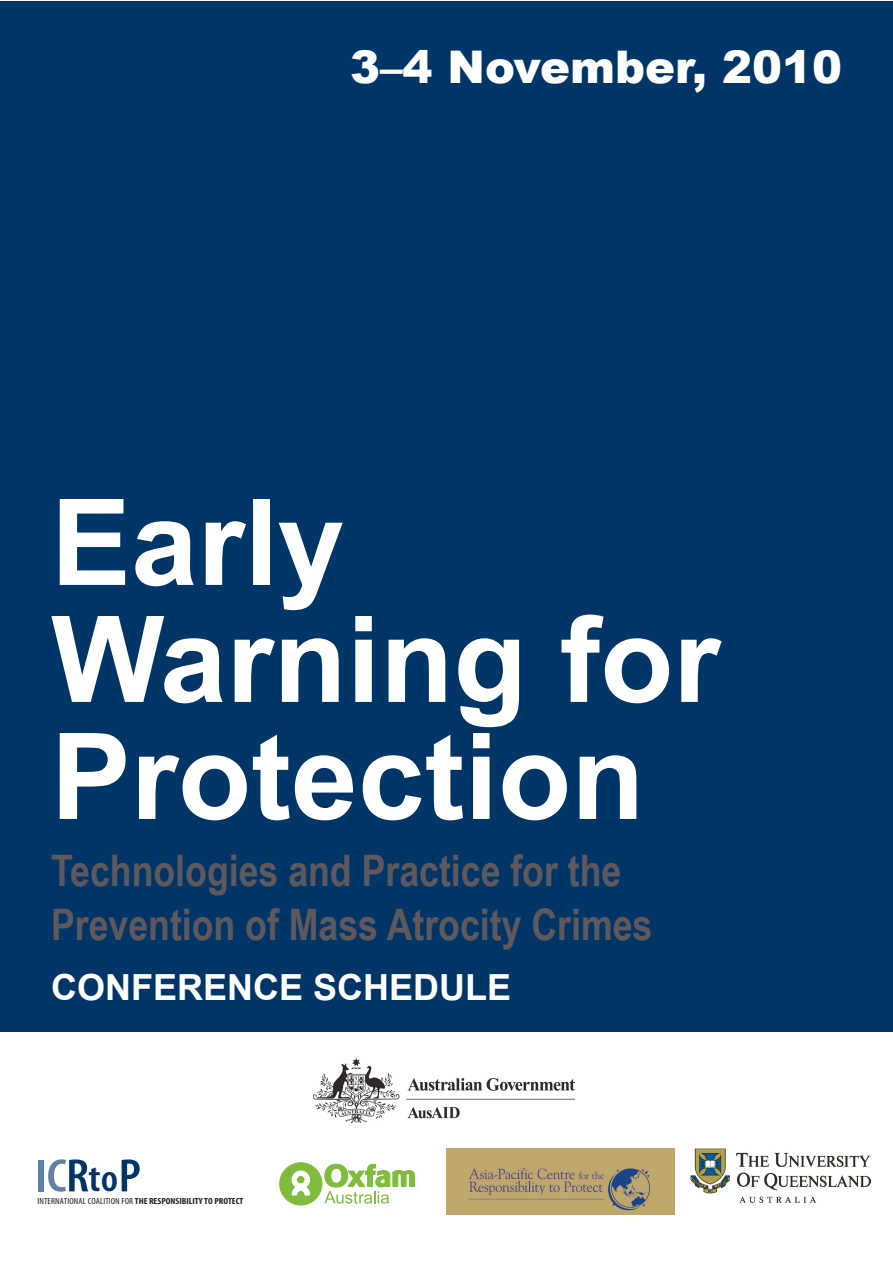
<style>
.page{position:relative;width:893px;height:1263px;background:#fff}
.page>*{position:absolute;margin:0;border:0;box-sizing:border-box;transform-origin:0 0}
.t1{font:700 120px/117px "Arial";color:#fff}
.t2{font:600 condensed 47.1px "Myriad Pro";color:#6180a7;scale:1.1 1}
.t3{font:900 45px "Arial";color:#fff}
.t4{font:700 43.5px/54px "Arial Narrow";color:#5f595e}
.t5{font:700 36px "Arial";color:#fff}
.t6{font:700 condensed 8.85px "Myriad Pro";color:#231f20;scale:1.1 1}
.s1{color:#003667}
.s2{font-size:38.55px;color:#003667}
.s3{font-weight:400}
</style>
<div class="page">
<div style="left:0;top:1px;width:892px;height:1031px;background:#003667"></div>
<svg style="left:324px;top:1164px;width:91px;height:39px"></svg>
<div style="left:280px;top:1163px;width:42px;height:42px;background:#80bc3c;border-radius:50%"></div>
<div style="left:280px;top:1163px;width:42px;height:42px;border:1px solid #80bc3c;border-radius:50%"></div>
<svg style="left:292px;top:1170px;width:18px;height:25px"></svg>
<img style="left:691px;top:1148px;width:180px;height:54px">
<img style="left:446px;top:1148px;width:229px;height:66px">
<img style="left:313px;top:1059px;width:262px;height:63px">
<p class="t3" style="left:350px;top:34px;width:493px">3–4 November, 2010</p>
<h1 class="t1" style="left:51px;top:485px;width:671px">Early<br>Warning for<br>Protection</h1>
<p class="t4" style="left:51px;top:843px;width:603px">Technologies and Practice for the<br>Prevention of Mass Atrocity Crimes</p>
<p class="t5" style="left:51px;top:967px;width:462px">CONFERENCE SCHEDULE</p>
<p class="t2" style="left:35px;top:1150px;width:97px">IC<span class="s1">R</span><span class="s2">to</span><span class="s1">P</span></p>
<p class="t6" style="left:38px;top:1196px;width:189px"><span class="s3">INTERNATIONAL COALITION FOR</span> THE RESPONSIBILITY TO PROTECT</p>
</div>
